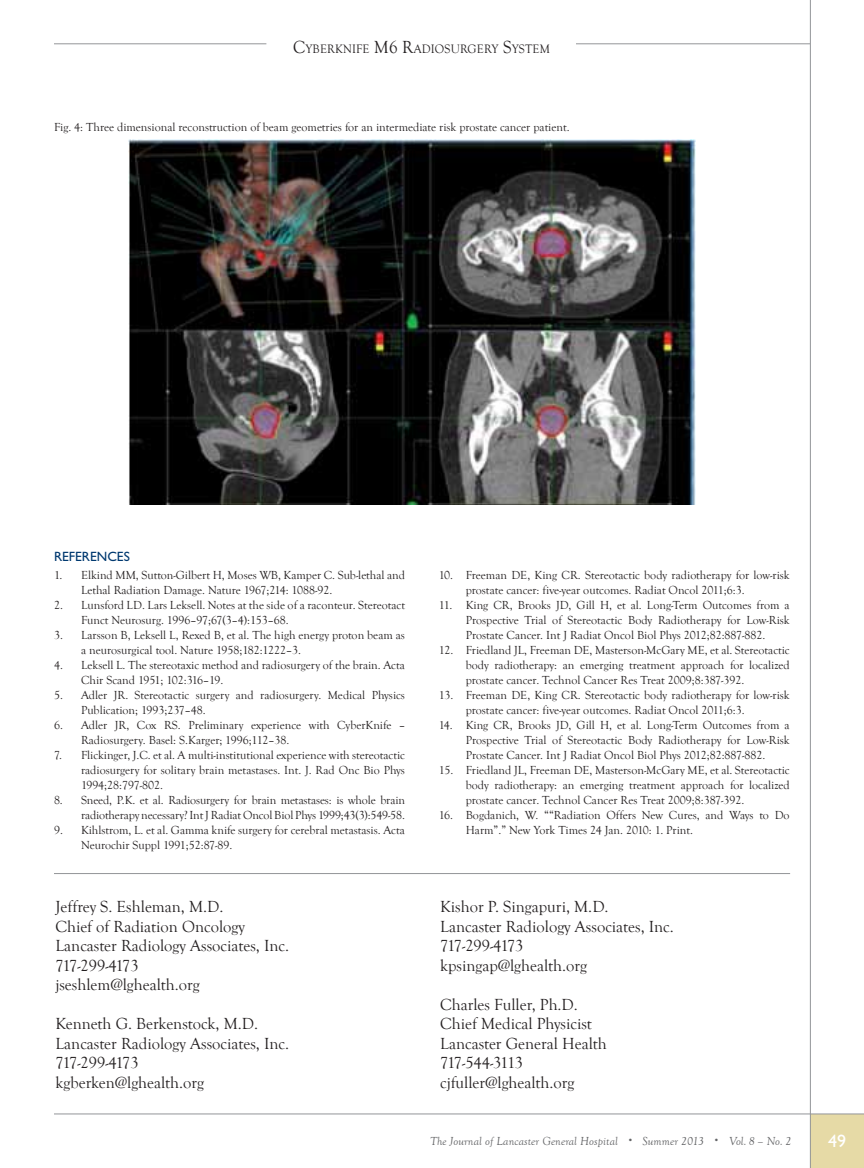
<style>
.page{position:relative;width:864px;height:1168px;background:#fff}
.page>*{position:absolute;margin:0;border:0;box-sizing:border-box;transform-origin:0 0}
.t1{font:18px "Gill Sans Std";color:#fff}
.t2{font:16.5px/19.5px "Goudy Old Style T";color:#231f20}
.t3{font:13.5px "Gill Sans Std";color:#003970}
.t4{font:12.6px "Goudy Old Style T";letter-spacing:.015em;color:#231f20;scale:.95 1}
.t5{font:12px/15px "Goudy Old Style T";color:#231f20}
.t6{font:italic 12px "Goudy Old Style T";letter-spacing:.01em;color:#636466}
.s1{font-size:18px}
.s2{font-size:9px}
</style>
<div class="page">
<div style="left:810px;top:1113px;width:54px;height:55px;background:#e6daa6"></div>
<hr style="left:54px;top:1113px;width:810px;height:1px;background:#939598">
<hr style="left:810px;top:0;width:1px;height:1168px;background:#939598">
<hr style="left:576px;top:43px;width:234px;height:1px;background:#939598">
<hr style="left:54px;top:43px;width:212px;height:1px;background:#939598">
<img style="left:128px;top:140px;width:568px;height:364px">
<hr style="left:54px;top:873px;width:736px;height:1px;background:#939598">
<p class="t4" style="left:293px;top:42px;width:271px"><span class="s1">C</span>YBERKNIFE <span class="s1">M6 R</span>ADIOSURGERY <span class="s1">S</span>YSTEM</p>
<p class="t5" style="left:54px;top:120px;width:517px">Fig. 4: Three dimensional reconstruction of beam geometries for an intermediate risk prostate cancer patient.</p>
<p class="t3" style="left:54px;top:549px;width:31px">REFERENCE</p>
<p class="t3" style="left:124px;top:549px;width:8px">S</p>
<p class="t5" style="left:81px;top:568px;width:325px;text-indent:-27px">1. Elkind MM, Sutton-Gilbert H, Moses WB, Kamper C. Sub-lethal and<br>Lethal Radiation Damage. Nature 1967;214: 1088-92.</p>
<p class="t5" style="left:81px;top:598px;width:325px;text-indent:-27px">2. Lunsford LD. Lars Leksell. Notes at the side of a raconteur. Stereotact<br>Funct Neurosurg. 1996–97;67(3–4):153–68.</p>
<p class="t5" style="left:81px;top:628px;width:325px;text-indent:-27px">3. Larsson B, Leksell L, Rexed B, et al. The high energy proton beam as a neurosurgical tool. Nature 1958;182:1222–3.</p>
<p class="t5" style="left:81px;top:658px;width:325px;text-indent:-27px">4. Leksell L. The stereotaxic method and radiosurgery of the brain. Acta<br>Chir Scand 1951; 102:316–19.</p>
<p class="t5" style="left:81px;top:688px;width:326px;text-indent:-27px">5. Adler JR. Stereotactic surgery and radiosurgery. Medical Physics<br>Publication; 1993;237–48.</p>
<p class="t5" style="left:81px;top:718px;width:326px;text-indent:-27px">6. Adler JR, Cox RS. Preliminary experience with CyberKnife –<br>Radiosurgery. Basel: S.Karger; 1996;112–38.</p>
<p class="t5" style="left:81px;top:748px;width:326px;text-align:justify;text-indent:-27px">7. Flickinger, J.C. et al. A multi-institutional experience with stereotactic radiosurgery for solitary brain metastases. Int. J. Rad Onc Bio Phys 1994;28:797-802.</p>
<p class="t5" style="left:54px;top:793px;width:352px;text-align:right">8. Sneed, P.K. et al. Radiosurgery for brain metastases: is whole brain radiotherapy necessary? Int J Radiat Oncol Biol Phys 1999;43(3):549-58.</p>
<p class="t5" style="left:81px;top:823px;width:326px;text-indent:-27px">9. Kihlstrom, L. et al. Gamma knife surgery for cerebral metastasis. Acta<br>Neurochir Suppl 1991;52:87-89.</p>
<h2 class="t2" style="left:55px;top:897px;width:235px">Jeffrey S. Eshleman, M.D.<br>Chief of Radiation Oncology<br>Lancaster Radiology Associates, Inc.<br>717-299-4173<br>jseshlem@lghealth.org</h2>
<h2 class="t2" style="left:55px;top:1014px;width:235px">Kenneth G. Berkenstock, M.D.<br>Lancaster Radiology Associates, Inc.<br>717-299-4173 kgberken@lghealth.org</h2>
<p class="t5" style="left:466px;top:568px;width:325px;text-indent:-27px">10. Freeman DE, King CR. Stereotactic body radiotherapy for low-risk prostate cancer: five-year outcomes. Radiat Oncol 2011;6:3.</p>
<p class="t5" style="left:466px;top:598px;width:325px;text-align:justify;text-indent:-27px">11. King CR, Brooks JD, Gill H, et al. Long-Term Outcomes from a Prospective Trial of Stereotactic Body Radiotherapy for Low-Risk Prostate Cancer. Int J Radiat Oncol Biol Phys 2012;82:887-882.</p>
<p class="t5" style="left:466px;top:643px;width:326px;text-align:justify;text-indent:-27px">12. Friedland JL, Freeman DE, Masterson-McGary ME, et al. Stereotactic body radiotherapy: an emerging treatment approach for localized prostate cancer. Technol Cancer Res Treat 2009;8:387-392.</p>
<p class="t5" style="left:466px;top:688px;width:325px;text-indent:-27px">13. Freeman DE, King CR. Stereotactic body radiotherapy for low-risk prostate cancer: five-year outcomes. Radiat Oncol 2011;6:3.</p>
<p class="t5" style="left:466px;top:718px;width:325px;text-align:justify;text-indent:-27px">14. King CR, Brooks JD, Gill H, et al. Long-Term Outcomes from a Prospective Trial of Stereotactic Body Radiotherapy for Low-Risk Prostate Cancer. Int J Radiat Oncol Biol Phys 2012;82:887-882.</p>
<p class="t5" style="left:466px;top:763px;width:326px;text-align:justify;text-indent:-27px">15. Friedland JL, Freeman DE, Masterson-McGary ME, et al. Stereotactic body radiotherapy: an emerging treatment approach for localized prostate cancer. Technol Cancer Res Treat 2009;8:387-392.</p>
<p class="t5" style="left:466px;top:808px;width:325px;text-indent:-27px">16. Bogdanich, W. ““Radiation Offers New Cures, and Ways to Do<br>Harm”.” New York Times 24 Jan. 2010: 1. Print.</p>
<h2 class="t2" style="left:440px;top:897px;width:235px">Kishor P. Singapuri, M.D.<br>Lancaster Radiology Associates, Inc.<br>717-299-4173 kpsingap@lghealth.org</h2>
<h2 class="t2" style="left:440px;top:995px;width:168px">Charles Fuller, Ph.D.<br>Chief Medical Physicist<br>Lancaster General Health<br>717-544-3113 cjfuller@lghealth.org</h2>
<p class="t6" style="left:430px;top:1134px;width:363px">The Journal of Lancaster General Hospital <span class="s2">•</span> Summer 2013 <span class="s2">•</span> Vol. 8 – No. 2</p>
<h1 class="t1" style="left:828px;top:1130px;width:19px">49</h1>
</div>
